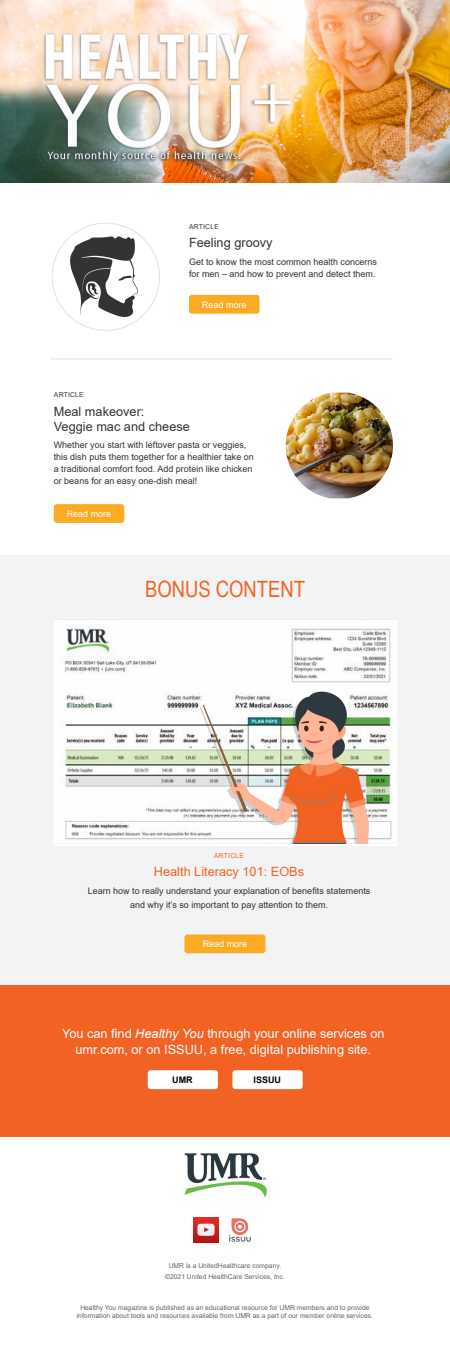
<style>
.page{position:relative;width:450px;height:1350px;background:#fff}
.page>*{position:absolute;margin:0;border:0;box-sizing:border-box;transform-origin:0 0}
.t1{font:22.5px "Arial Narrow";color:#f26323}
.t2{font:12.75px/15.3px "Arial";color:#fff;text-align:center}
.t3{font:12.75px/15.3px "Arial";color:#333}
.t4{font:12.75px "Arial";color:#f26323}
.t5{font:9px/12px "Arial";color:#333}
.t6{font:9px "Arial";color:#fff}
.t7{font:700 9px "Arial";color:#000}
.t8{font:6.75px/11.1px "Arial";color:#636363;text-align:center}
.t9{font:6.75px "Arial";letter-spacing:.035em;color:#333}
.t10{font:6.75px "Arial";letter-spacing:.035em;color:#f26323}
.s1{font-style:italic}
</style>
<div class="page">
<div style="left:0;top:555px;width:450px;height:432px;background:#f2f3f4"></div>
<img style="left:56px;top:621px;width:339px;height:222px">
<div style="left:54px;top:619px;width:343px;height:227px;border:1px solid #fff"></div>
<div style="left:0;top:985px;width:450px;height:152px;background:#f26323"></div>
<div style="left:189px;top:295px;width:71px;height:19px;background:#fbaa24;border-radius:3px"></div>
<div style="left:54px;top:504px;width:70px;height:19px;background:#fbaa24;border-radius:3px"></div>
<div style="left:184px;top:934px;width:82px;height:19px;background:#fbaa24;border-radius:3px"></div>
<div style="left:148px;top:1070px;width:70px;height:19px;background:#fff;border-radius:3px"></div>
<div style="left:232px;top:1070px;width:71px;height:19px;background:#fff;border-radius:3px"></div>
<img style="left:184px;top:1153px;width:83px;height:45px">
<img style="left:229px;top:1218px;width:22px;height:24px">
<img style="left:194px;top:1218px;width:25px;height:25px">
<img style="left:0;top:0;width:450px;height:182px">
<hr style="left:50px;top:359px;width:342px;height:1px;background:#e2e2e2">
<img style="left:57px;top:231px;width:90px;height:91px">
<img style="left:286px;top:393px;width:107px;height:105px">
<p class="t9" style="left:189px;top:222px;width:31px">ARTICLE</p>
<h2 class="t3" style="left:189px;top:235px;width:85px">Feeling groovy</h2>
<p class="t5" style="left:189px;top:255px;width:190px">Get to know the most common health concerns for men – and how to prevent and detect them.</p>
<p class="t6" style="left:202px;top:298px;width:46px">Read more</p>
<p class="t9" style="left:54px;top:390px;width:31px">ARTICLE</p>
<h2 class="t3" style="left:54px;top:404px;width:138px">Meal makeover:<br>Veggie mac and cheese</h2>
<p class="t5" style="left:54px;top:439px;width:202px">Whether you start with leftover pasta or veggies, this dish puts them together for a healthier take on a traditional comfort food. Add protein like chicken or beans for an easy one-dish meal!</p>
<p class="t6" style="left:67px;top:507px;width:46px">Read more</p>
<h1 class="t1" style="left:145px;top:573px;width:161px">BONUS CONTENT</h1>
<p class="t10" style="left:214px;top:851px;width:31px">ARTICLE</p>
<h2 class="t4" style="left:154px;top:862px;width:152px">Health Literacy 101: EOBs</h2>
<p class="t5" style="left:88px;top:884px;width:284px;line-height:13.5px;text-align:center">Learn how to really understand your explanation of benefits statements and why it’s so important to pay attention to them.</p>
<p class="t6" style="left:203px;top:938px;width:46px">Read more</p>
<h2 class="t2" style="left:62px;top:1026px;width:324px">You can find <span class="s1">Healthy You</span> through your online services on umr.com, or on ISSUU, a free, digital publishing site.</h2>
<p class="t7" style="left:172px;top:1073px;width:22px">UMR</p>
<p class="t7" style="left:254px;top:1073px;width:29px">ISSUU</p>
<p class="t8" style="left:165px;top:1260px;width:121px">UMR is a UnitedHealthcare company. ©2021 United HealthCare Services, Inc.</p>
<p class="t8" style="left:77px;top:1303px;width:298px;line-height:8.1px">Healthy You magazine is published as an educational resource for UMR members and to provide information about tools and resources available from UMR as a part of our member online services.</p>
</div>
